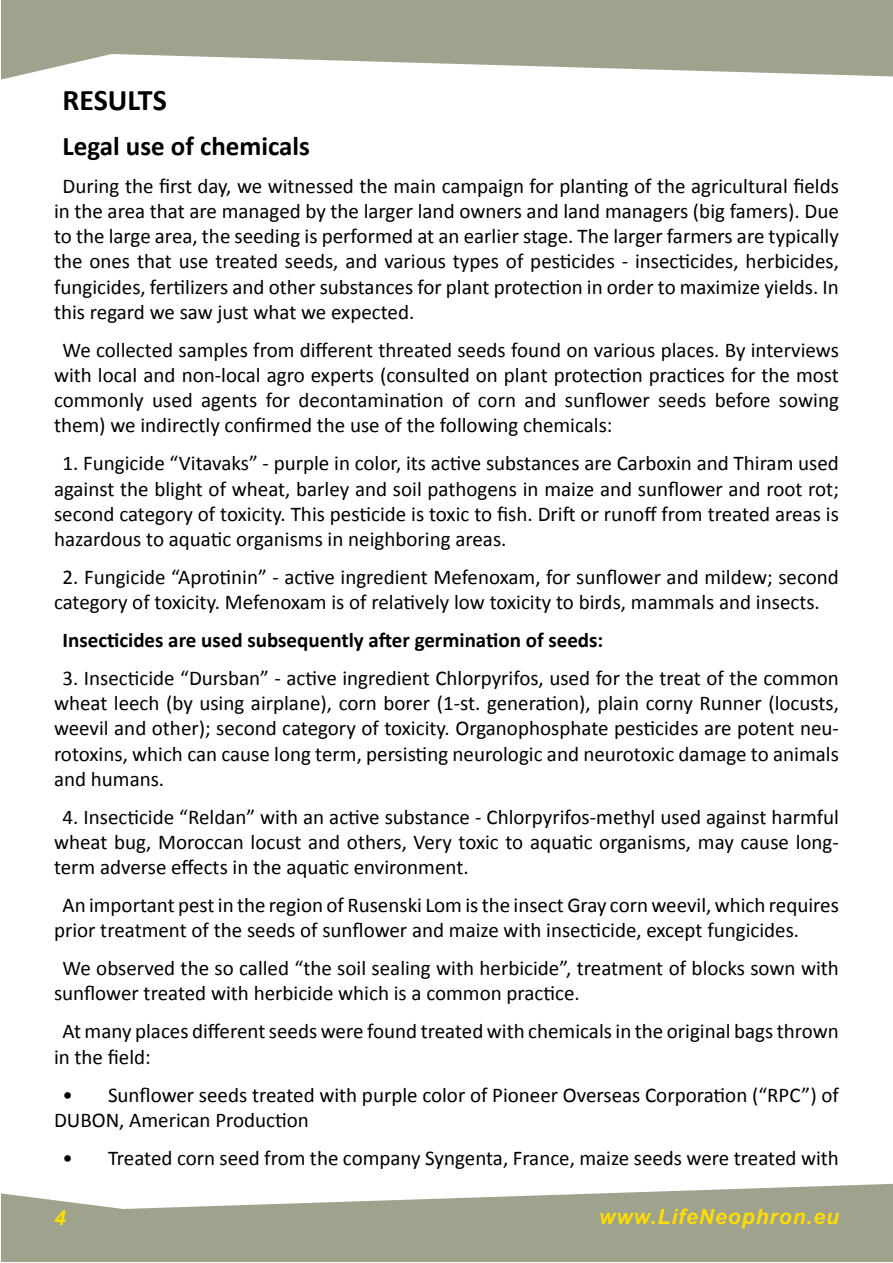
<style>
.page{position:relative;width:893px;height:1263px;background:#fff}
.page>*{position:absolute;margin:0;border:0;box-sizing:border-box;transform-origin:0 0}
.t1{font:700 30px "Calibri";letter-spacing:-.005em;color:#000}
.t2{font:700 27px "Calibri";color:#000}
.t3{font:21px/25.2px "Calibri";color:#000;text-align:justify}
.t4{font:700 21px "Calibri";color:#000}
.t5{font:italic 700 21px "Arial";letter-spacing:.05em;color:#fddd00}
</style>
<div class="page">
<div style="left:1px;top:1px;width:891px;height:1261px;background:#9fa28d"></div>
<div style="left:1px;top:54px;width:892px;height:1155px;background:#fff"></div>
<h1 class="t1" style="left:63px;top:81px;width:106px">RESULTS</h1>
<p class="t2" style="left:63px;top:129px;width:249px">Legal use of chemicals</p>
<p class="t3" style="left:54px;top:173px;width:786px;text-indent:9px">During the first day, we witnessed the main campaign for planting of the agricultural fields in the area that are managed by the larger land owners and land managers (big famers). Due to the large area, the seeding is performed at an earlier stage. The larger farmers are typically the ones that use treated seeds, and various types of pesticides - insecticides, herbicides, fungicides, fertilizers and other substances for plant protection in order to maximize yields. In this regard we saw just what we expected.</p>
<p class="t3" style="left:54px;top:337px;width:786px;text-indent:9px">We collected samples from different threated seeds found on various places. By interviews with local and non-local agro experts (consulted on plant protection practices for the most commonly used agents for decontamination of corn and sunflower seeds before sowing them) we indirectly confirmed the use of the following chemicals:</p>
<p class="t3" style="left:54px;top:451px;width:786px;text-indent:9px">1. Fungicide “Vitavaks” - purple in color, its active substances are Carboxin and Thiram used against the blight of wheat, barley and soil pathogens in maize and sunflower and root rot; second category of toxicity. This pesticide is toxic to fish. Drift or runoff from treated areas is hazardous to aquatic organisms in neighboring areas.</p>
<p class="t3" style="left:54px;top:564px;width:786px;text-indent:9px">2. Fungicide “Aprotinin” - active ingredient Mefenoxam, for sunflower and mildew; second category of toxicity. Mefenoxam is of relatively low toxicity to birds, mammals and insects.</p>
<p class="t4" style="left:63px;top:627px;width:542px">Insecticides are used subsequently after germination of seeds:</p>
<p class="t3" style="left:54px;top:665px;width:786px;text-indent:9px">3. Insecticide “Dursban” - active ingredient Chlorpyrifos, used for the treat of the common wheat leech (by using airplane), corn borer (1-st. generation), plain corny Runner (locusts, weevil and other); second category of toxicity. Organophosphate pesticides are potent neu&shy;rotoxins, which can cause long term, persisting neurologic and neurotoxic damage to animals and humans.</p>
<p class="t3" style="left:54px;top:804px;width:786px;text-indent:9px">4. Insecticide “Reldan” with an active substance - Chlorpyrifos-methyl used against harmful wheat bug, Moroccan locust and others, Very toxic to aquatic organisms, may cause long&shy;term adverse effects in the aquatic environment.</p>
<p class="t3" style="left:54px;top:893px;width:786px;text-indent:9px">An important pest in the region of Rusenski Lom is the insect Gray corn weevil, which requires prior treatment of the seeds of sunflower and maize with insecticide, except fungicides.</p>
<p class="t3" style="left:54px;top:956px;width:786px;text-indent:9px">We observed the so called “the soil sealing with herbicide”, treatment of blocks sown with sunflower treated with herbicide which is a common practice.</p>
<p class="t3" style="left:54px;top:1019px;width:786px;text-indent:9px">At many places different seeds were found treated with chemicals in the original bags thrown in the field:</p>
<p class="t3" style="left:54px;top:1082px;width:786px;text-indent:9px">• Sunflower seeds treated with purple color of Pioneer Overseas Corporation (“RPC”) of<br>DUBON, American Production</p>
<p class="t3" style="left:63px;top:1145px;width:778px">• Treated corn seed from the company Syngenta, France, maize seeds were treated with</p>
<p class="t5" style="left:54px;top:1203px;width:13px">4</p>
<p class="t5" style="left:599px;top:1203px;width:241px">www.LifeNeophron.eu</p>
</div>
